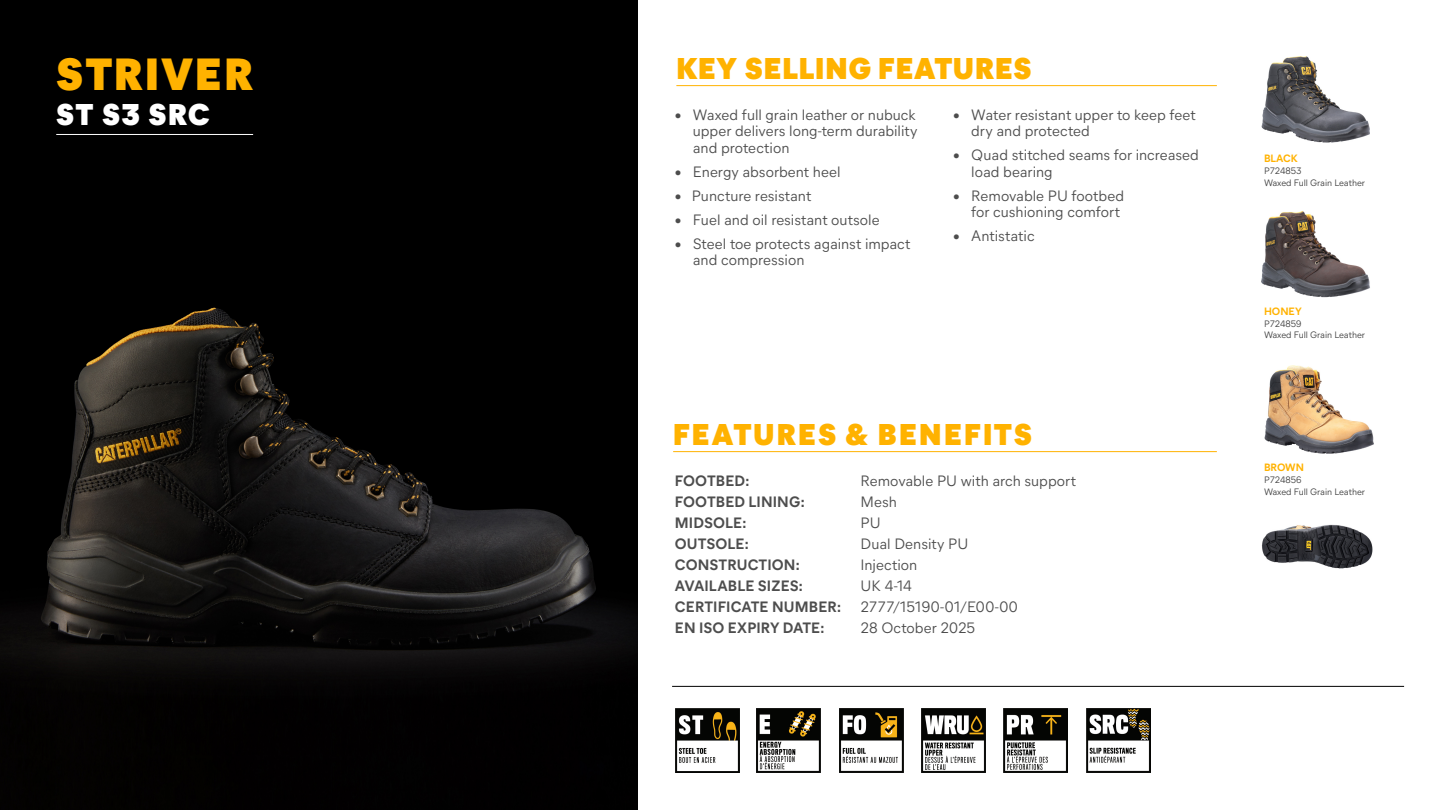
<style>
.page{position:relative;width:1440px;height:810px;background:#fff}
.page>*{position:absolute;margin:0;border:0;box-sizing:border-box;transform-origin:0 0}
.t1{font:900 45px "Mier A";letter-spacing:.045em;color:#ffb200}
.t2{font:900 30px "Mier A";letter-spacing:.035em;color:#ffb200}
.t3{font:900 30px "Mier A";letter-spacing:.06em;color:#ffb200}
.t4{font:900 30px "Mier A";letter-spacing:.045em;color:#fff}
.Features{font:15px/16.5px "Mier B";color:#4d4d4d}
.Features-2{font:700 15px "Mier B";letter-spacing:.005em;color:#4d4d4d}
.Body{font:700 10.65px "Mier B";color:#ffb200}
.SKU{font:9.3px "Mier B";color:#404040}
</style>
<div class="page">
<img style="left:0;top:0;width:638px;height:810px">
<hr style="left:56px;top:134px;width:197px;height:1px;background:#fff">
<hr style="left:676px;top:85px;width:541px;height:1px;background:#ffb200">
<img style="left:757px;top:709px;width:64px;height:64px">
<img style="left:839px;top:709px;width:64px;height:64px">
<img style="left:1086px;top:709px;width:64px;height:64px">
<img style="left:922px;top:709px;width:64px;height:64px">
<img style="left:1004px;top:709px;width:64px;height:64px">
<hr style="left:672px;top:686px;width:732px;height:1px;background:#000">
<hr style="left:673px;top:451px;width:544px;height:1px;background:#ffb200">
<img style="left:675px;top:709px;width:64px;height:64px">
<img style="left:1262px;top:524px;width:111px;height:44px">
<img style="left:1261px;top:211px;width:109px;height:87px">
<img style="left:1261px;top:56px;width:109px;height:87px">
<img style="left:1264px;top:365px;width:110px;height:88px">
<p class="t1" style="left:56px;top:41px;width:198px">STRIVER</p>
<p class="t4" style="left:56px;top:93px;width:155px">ST S3 SRC</p>
<p class="t2" style="left:676px;top:46px;width:357px">KEY SELLING FEATURES</p>
<p class="Features" style="left:693px;top:106px;width:226px;text-indent:-18px">• Waxed full grain leather or nubuck upper delivers long-term durability and protection</p>
<p class="Features" style="left:675px;top:163px;width:167px">• Energy absorbent heel</p>
<p class="Features" style="left:675px;top:187px;width:138px">• Puncture resistant</p>
<p class="Features" style="left:675px;top:211px;width:206px">• Fuel and oil resistant outsole</p>
<p class="Features" style="left:693px;top:235px;width:219px;text-indent:-18px">• Steel toe protects against impact and compression</p>
<p class="Features" style="left:971px;top:106px;width:226px;text-indent:-18px">• Water resistant upper to keep feet dry and protected</p>
<p class="Features" style="left:971px;top:146px;width:229px;text-indent:-18px">• Quad stitched seams for increased load bearing</p>
<p class="Features" style="left:953px;top:187px;width:172px;text-align:right">• Removable PU footbed for cushioning comfort</p>
<p class="Features" style="left:953px;top:227px;width:83px">• Antistatic</p>
<p class="t3" style="left:673px;top:412px;width:360px">FEATURES &amp; BENEFITS</p>
<p class="Features-2" style="left:675px;top:470px;width:76px">FOOTBED:</p>
<p class="Features-2" style="left:675px;top:491px;width:131px">FOOTBED LINING:</p>
<p class="Features-2" style="left:675px;top:512px;width:73px">MIDSOLE:</p>
<p class="Features-2" style="left:675px;top:533px;width:75px">OUTSOLE:</p>
<p class="Features-2" style="left:675px;top:554px;width:126px">CONSTRUCTION:</p>
<p class="Features-2" style="left:675px;top:575px;width:129px">AVAILABLE SIZES:</p>
<p class="Features-2" style="left:675px;top:596px;width:168px">CERTIFICATE NUMBER:</p>
<p class="Features-2" style="left:675px;top:617px;width:151px">EN ISO EXPIRY DATE:</p>
<p class="Features" style="left:861px;top:471px;width:217px">Removable PU with arch support</p>
<p class="Features" style="left:861px;top:492px;width:38px">Mesh</p>
<p class="Features" style="left:861px;top:513px;width:22px">PU</p>
<p class="Features" style="left:861px;top:534px;width:109px">Dual Density PU</p>
<p class="Features" style="left:861px;top:555px;width:58px">Injection</p>
<p class="Features" style="left:861px;top:576px;width:53px">UK 4-14</p>
<p class="Features" style="left:861px;top:595px;width:159px;line-height:21px">2777/15190-01/E00-00<br>28 October 2025</p>
<p class="Body" style="left:1264px;top:150px;width:35px">BLACK</p>
<p class="SKU" style="left:1264px;top:164px;width:39px">P724853</p>
<p class="SKU" style="left:1264px;top:176px;width:103px">Waxed Full Grain Leather</p>
<p class="Body" style="left:1264px;top:303px;width:39px">HONEY</p>
<p class="SKU" style="left:1264px;top:316px;width:39px">P724859</p>
<p class="SKU" style="left:1264px;top:328px;width:103px">Waxed Full Grain Leather</p>
<p class="Body" style="left:1264px;top:460px;width:41px">BROWN</p>
<p class="SKU" style="left:1264px;top:473px;width:39px">P724856</p>
<p class="SKU" style="left:1264px;top:485px;width:103px">Waxed Full Grain Leather</p>
</div>
